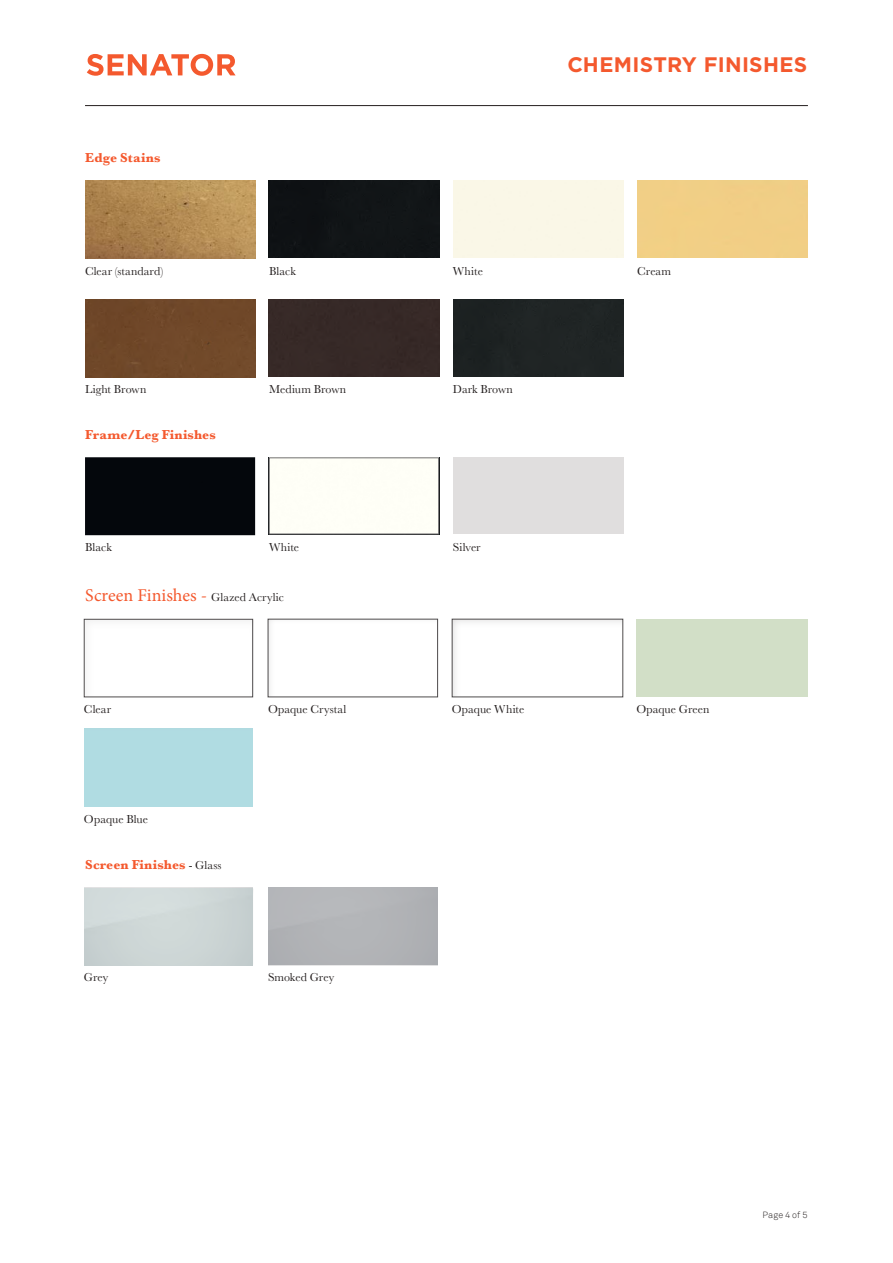
<style>
.page{position:relative;width:893px;height:1263px;background:#fff}
.page>*{position:absolute;margin:0;border:0;box-sizing:border-box;transform-origin:0 0}
.t1{font:700 21px "Gotham";letter-spacing:.015em;color:#f4592e}
.t2{font:18px "Minion Pro";color:#f4592e}
.t3{font:700 13.5px "Baskerville";letter-spacing:.005em;color:#f4592e}
.t4{font:12px "Baskerville";letter-spacing:.005em;color:#241f1f}
.t5{font:300 9px "Akkurat";letter-spacing:.02em;color:#241f1f}
.s1{font-family:"Baskerville";font-size:12px;color:#241f1f}
.s2{font-weight:400;font-size:12px;color:#241f1f}
</style>
<div class="page">
<hr style="left:85px;top:105px;width:723px;height:1px;background:#241f1f">
<svg style="left:87px;top:54px;width:149px;height:22px"></svg>
<div style="left:452px;top:619px;width:171px;height:78px;border:1px solid #4e4b4c"></div>
<div style="left:637px;top:619px;width:170px;height:78px;background:#d2dfc7"></div>
<div style="left:269px;top:181px;width:170px;height:77px;background:#111416"></div>
<div style="left:269px;top:299px;width:170px;height:77px;background:#362927"></div>
<div style="left:453px;top:457px;width:170px;height:77px;background:#e0dede"></div>
<div style="left:453px;top:299px;width:170px;height:77px;background:#1f2424"></div>
<img style="left:85px;top:181px;width:170px;height:78px">
<div style="left:85px;top:457px;width:170px;height:78px;background:#04070c"></div>
<div style="left:85px;top:299px;width:170px;height:78px;background:#704829"></div>
<div style="left:269px;top:458px;width:170px;height:76px;border:1px solid #717072"></div>
<div style="left:85px;top:886px;width:170px;height:81px;background:#241f1f;opacity:.45"></div>
<div style="left:84px;top:619px;width:169px;height:78px;border:1px solid #4e4b4c"></div>
<div style="left:84px;top:888px;width:169px;height:77px;background:#cdd6d6"></div>
<div style="left:268px;top:619px;width:170px;height:78px;border:1px solid #4e4b4c"></div>
<div style="left:84px;top:729px;width:169px;height:77px;background:#b0dce2"></div>
<p class="t3" style="left:85px;top:148px;width:77px">Edge Stains</p>
<p class="t4" style="left:85px;top:263px;width:80px">Clear (standard)</p>
<p class="t4" style="left:85px;top:382px;width:63px">Light Brown</p>
<p class="t3" style="left:85px;top:425px;width:132px">Frame/Leg Finishes</p>
<p class="t4" style="left:85px;top:540px;width:28px">Black</p>
<h1 class="t1" style="left:567px;top:51px;width:241px">CHEMISTRY FINISHES</h1>
<p class="t4" style="left:269px;top:263px;width:28px">Black</p>
<p class="t4" style="left:637px;top:263px;width:35px">Cream</p>
<p class="t4" style="left:453px;top:263px;width:32px">White</p>
<p class="t4" style="left:269px;top:382px;width:79px">Medium Brown</p>
<p class="t4" style="left:269px;top:540px;width:32px">White</p>
<p class="t4" style="left:453px;top:382px;width:62px">Dark Brown</p>
<p class="t4" style="left:453px;top:540px;width:29px">Silver</p>
<h2 class="t2" style="left:85px;top:583px;width:200px">Screen Finishes - <span class="s1">Glazed Acrylic</span></h2>
<p class="t4" style="left:84px;top:701px;width:29px">Clear</p>
<p class="t4" style="left:84px;top:811px;width:66px">Opaque Blue</p>
<p class="t3" style="left:85px;top:855px;width:138px">Screen Finishes <span class="s2">- Glass</span></p>
<p class="t4" style="left:84px;top:970px;width:26px">Grey</p>
<p class="t4" style="left:268px;top:701px;width:80px">Opaque Crystal</p>
<p class="t4" style="left:268px;top:970px;width:68px">Smoked Grey</p>
<p class="t4" style="left:452px;top:701px;width:74px">Opaque White</p>
<p class="t4" style="left:636px;top:701px;width:75px">Opaque Green</p>
<p class="t5" style="left:762px;top:1210px;width:47px">Page 4 of 5</p>
</div>
